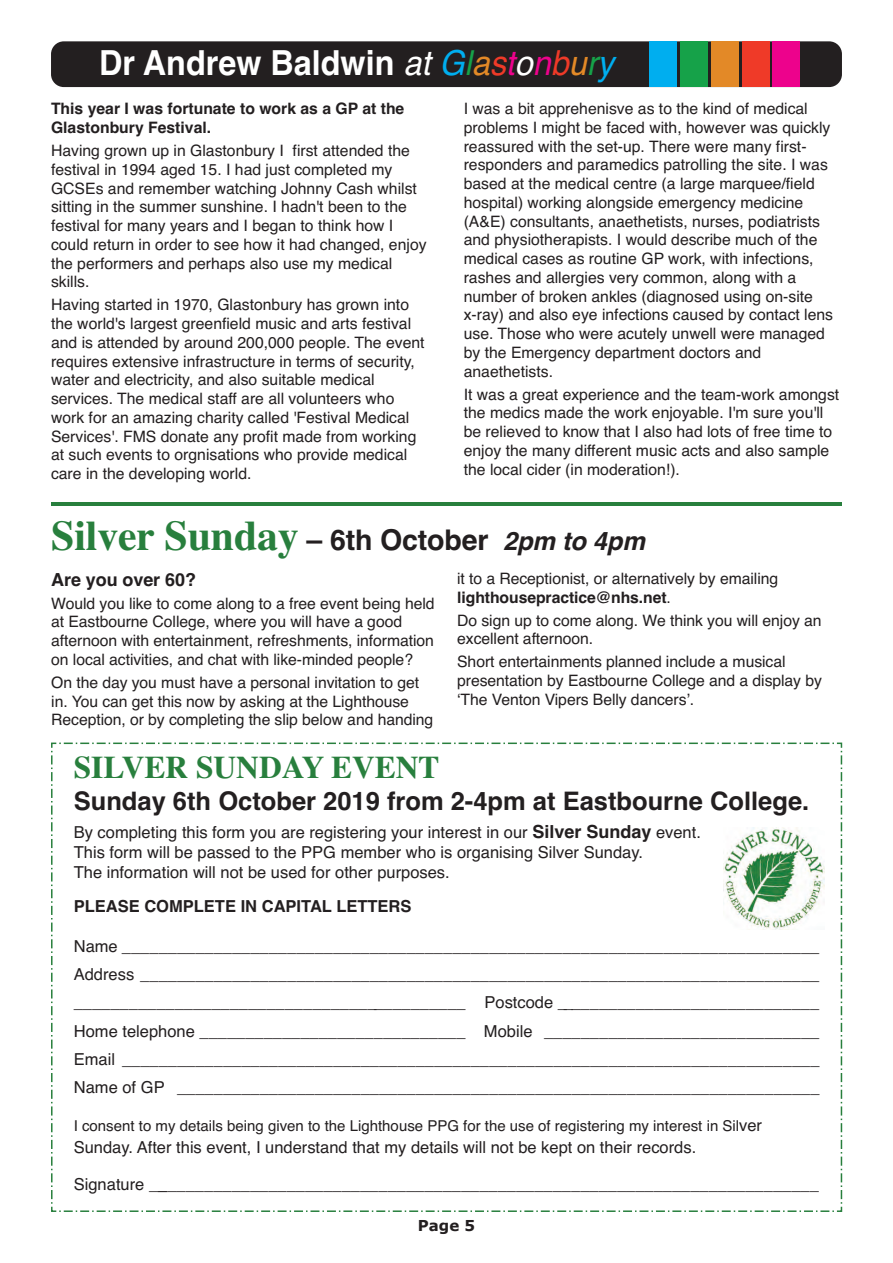
<style>
.page{position:relative;width:893px;height:1263px;background:#fff}
.page>*{position:absolute;margin:0;border:0;box-sizing:border-box;transform-origin:0 0}
.t1{font:700 42px "Times";letter-spacing:-.005em;color:#287f3d}
.t2{font:700 34.5px "Helvetica";color:#fff;scale:.94 1}
.t3{font:700 31.5px "Times";color:#287f3d}
.t4{font:700 25.5px "Helvetica";color:#231f20}
.t5{font:700 18px "Helvetica";letter-spacing:-.005em;color:#231f20}
.t6{font:16.5px/28.3px "Helvetica";color:#231f20}
.t7{font:700 16.5px "Helvetica";color:#231f20}
.t8{font:15.75px/18.8px "Helvetica";color:#231f20}
.t9{font:700 15.75px/18.8px "Helvetica";color:#231f20}
.t10{font:15px "Helvetica";color:#231f20}
.t11{font:700 15px "Verdana";color:#231f20}
.s1{font-weight:400;font-style:italic}
.s2{font-weight:400;font-style:italic;color:#00aeef}
.s3{font-weight:400;font-style:italic;color:#16a249}
.s4{font-weight:400;font-style:italic;color:#e38927}
.s5{font-weight:400;font-style:italic;color:#ef3a28}
.s6{font-weight:400;font-style:italic;color:#ed028c}
.s7{font-family:"Helvetica";font-size:28.5px;color:#231f20}
.s8{font-family:"Helvetica";font-style:italic;font-size:25.5px;color:#231f20}
.s9{font-weight:700}
.s10{font-weight:700;font-size:18px}
.s11{font-size:16.5px}
</style>
<div class="page">
<svg style="left:51px;top:742px;width:792px;height:470px"></svg>
<img style="left:723px;top:828px;width:102px;height:101px">
<div style="left:51px;top:41px;width:791px;height:46px;background:#231f20;border-radius:13px"></div>
<hr style="left:51px;top:502px;width:791px;height:3px;background:#287f3d">
<div style="left:649px;top:41px;width:28px;height:46px;background:#00aeef"></div>
<div style="left:680px;top:41px;width:28px;height:46px;background:#16a249"></div>
<div style="left:711px;top:41px;width:28px;height:46px;background:#e38927"></div>
<div style="left:742px;top:41px;width:27px;height:46px;background:#ef3a28"></div>
<div style="left:772px;top:41px;width:28px;height:46px;background:#ed028c"></div>
<h2 class="t2" style="left:99px;top:43px;width:549px">Dr Andrew Baldwin <span class="s1">at</span> <span class="s2">G</span><span class="s3">l</span><span class="s4">a</span><span class="s5">s</span><span class="s6">t</span><span class="s1">o</span><span class="s6">n</span><span class="s5">b</span><span class="s4">u</span><span class="s3">r</span><span class="s2">y</span></h2>
<p class="t9" style="left:51px;top:100px;width:355px">This year I was fortunate to work as a GP at the<br>Glastonbury Festival.</p>
<p class="t8" style="left:51px;top:141px;width:377px">Having grown up in Glastonbury I first attended the festival in 1994 aged 15. I had just completed my GCSEs and remember watching Johnny Cash whilst sitting in the summer sunshine. I hadn't been to the festival for many years and I began to think how I could return in order to see how it had changed, enjoy the performers and perhaps also use my medical skills.</p>
<p class="t8" style="left:51px;top:295px;width:375px">Having started in 1970, Glastonbury has grown into the world's largest greenfield music and arts festival and is attended by around 200,000 people. The event requires extensive infrastructure in terms of security, water and electricity, and also suitable medical services. The medical staff are all volunteers who work for an amazing charity called 'Festival Medical Services'. FMS donate any profit made from working at such events to orgnisations who provide medical care in the developing world.</p>
<p class="t8" style="left:464px;top:99px;width:371px">I was a bit apprehenisve as to the kind of medical problems I might be faced with, however was quickly reassured with the set-up. There were many first&shy;responders and paramedics patrolling the site. I was based at the medical centre (a large marquee/field hospital) working alongside emergency medicine (A&amp;E) consultants, anaethetists, nurses, podiatrists and physiotherapists. I would describe much of the medical cases as routine GP work, with infections, rashes and allergies very common, along with a number of broken ankles (diagnosed using on-site x-ray) and also eye infections caused by contact lens use. Those who were acutely unwell were managed by the Emergency department doctors and anaethetists.</p>
<p class="t8" style="left:464px;top:385px;width:377px">It was a great experience and the team-work amongst the medics made the work enjoyable. I'm sure you'll be relieved to know that I also had lots of free time to enjoy the many different music acts and also sample the local cider (in moderation!).</p>
<h1 class="t1" style="left:51px;top:511px;width:595px">Silver Sunday <span class="s7">– 6th October</span> <span class="s8">2pm to 4pm</span></h1>
<p class="t5" style="left:51px;top:569px;width:146px">Are you over 60?</p>
<p class="t8" style="left:51px;top:594px;width:385px">Would you like to come along to a free event being held at Eastbourne College, where you will have a good afternoon with entertainment, refreshments, information on local activities, and chat with like-minded people?</p>
<p class="t8" style="left:51px;top:673px;width:383px">On the day you must have a personal invitation to get in. You can get this now by asking at the Lighthouse<br>Reception, or by completing the slip below and handing</p>
<p class="t8" style="left:457px;top:569px;width:322px">it to a Receptionist, or alternatively by emailing <span class="s9">lighthousepractice@nhs.net</span>.</p>
<p class="t8" style="left:457px;top:611px;width:366px">Do sign up to come along. We think you will enjoy an excellent afternoon.</p>
<p class="t8" style="left:457px;top:652px;width:366px">Short entertainments planned include a musical presentation by Eastbourne College and a display by ‘The Venton Vipers Belly dancers’.</p>
<h3 class="t3" style="left:74px;top:749px;width:367px">SILVER SUNDAY EVENT</h3>
<h3 class="t4" style="left:74px;top:786px;width:737px">Sunday 6th October 2019 from 2-4pm at Eastbourne College.</h3>
<p class="t6" style="left:74px;top:823px;width:629px;line-height:19.8px">By completing this form you are registering your interest in our <span class="s10">Silver Sunday</span> event.<br>This form will be passed to the PPG member who is organising Silver Sunday.<br>The information will not be used for other purposes.</p>
<p class="t7" style="left:74px;top:897px;width:339px">PLEASE COMPLETE IN CAPITAL LETTERS</p>
<p class="t6" style="left:74px;top:932px;width:747px;text-align:justify">Name ____________________________________________________________________________ Address __________________________________________________________________________ ___________________________________________ Postcode _____________________________ Home telephone _____________________________ Mobile ______________________________ Email ____________________________________________________________________________ Name of GP ______________________________________________________________________</p>
<p class="t10" style="left:74px;top:1117px;width:690px">I consent to my details being given to the Lighthouse PPG for the use of registering my interest in Sil<span class="s11">ver</span></p>
<p class="t6" style="left:74px;top:1133px;width:624px">Sunday. After this event, I understand that my details will not be kept on their records.</p>
<p class="t6" style="left:74px;top:1170px;width:747px">Signature _________________________________________________________________________</p>
<p class="t11" style="left:418px;top:1216px;width:59px">Page 5</p>
</div>
